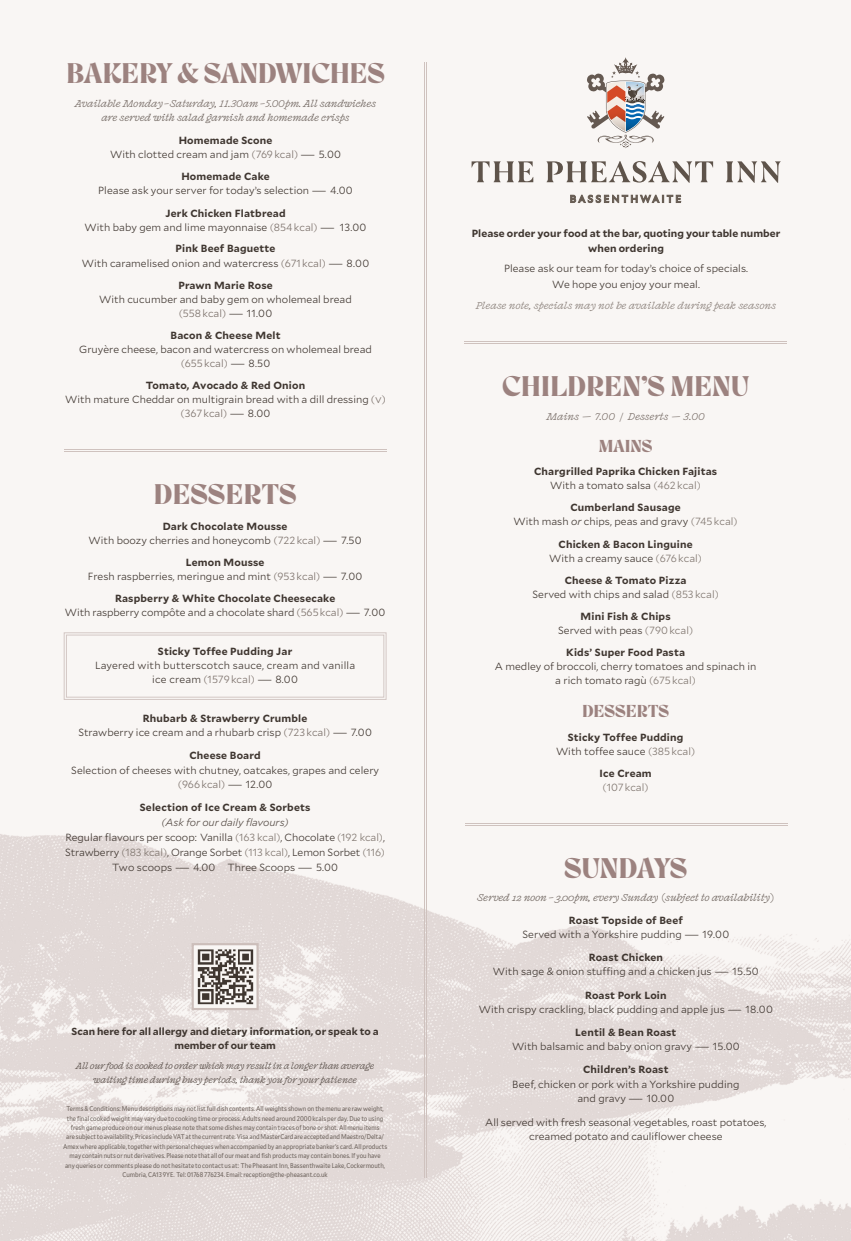
<style>
.page{position:relative;width:851px;height:1241px;background:#fff}
.page>*{position:absolute;margin:0;border:0;box-sizing:border-box;transform-origin:0 0}
.t1{font:28.75px "Room 205";letter-spacing:-.01em;color:#9c827f}
.t2{font:17.5px "Room 205";letter-spacing:-.01em;color:#9c827f}
.t3{font:300 10.38px/14px "Mallory";letter-spacing:.005em;color:#3f3630;text-align:center}
.t4{font:700 10.38px/14px "Mallory";letter-spacing:.02em;color:#3f3630;text-align:center}
.t5{font:italic 300 10.38px/14.4px "Fragen";letter-spacing:-.025em;color:#6d635d;text-align:center}
.t6{font:italic 300 10.38px "Fragen";letter-spacing:-.015em;color:#897f79}
.t7{font:italic 300 10.38px "Fragen";letter-spacing:-.015em;color:#766b65}
.t8{font:300 10.38px "Mallory";color:#7e746d}
.t9{font:700 10.25px/14.1px "Mallory";letter-spacing:.005em;color:#3f3630;text-align:center}
.t10{font:italic 300 9.38px/13.8px "Fragen";letter-spacing:-.03em;color:#554b45;text-align:center}
.t11{font:6.88px/9.4px "Mallory Narrow";color:#716761;text-align:center}
.s1{color:#746963}
.s2{font-weight:700}
.s3{color:#7a6f69}
.s4{font-style:italic;color:#554b45}
.s5{color:#7e746d}
.s6{font-family:"Centra No.1"}
.s7{font-weight:300}
.s8{font-weight:300;color:#7e746d}
.s9{font-style:italic}
</style>
<div class="page">
<div style="left:0;top:0;width:850px;height:1240px;background:#f9f6f4"></div>
<img style="left:0;top:823px;width:850px;height:417px">
<hr style="left:424px;top:62px;width:1px;height:1114px;background:#cfc2be">
<hr style="left:426px;top:62px;width:1px;height:1114px;background:#cfc2be">
<svg style="left:63px;top:632px;width:324px;height:68px"></svg>
<div style="left:66px;top:634px;width:318px;height:63px;border:1px solid #d3c7c4"></div>
<div style="left:193px;top:944px;width:64px;height:64px;background:linear-gradient(to right,#f9f6f4,#f9f6f4)"></div>
<img style="left:196px;top:947px;width:58px;height:58px">
<div style="left:191px;top:942px;width:67px;height:67px;border:2px solid #ccbeba"></div>
<hr style="left:465px;top:822px;width:322px;height:1px;background:#cfc2be">
<hr style="left:465px;top:824px;width:322px;height:1px;background:#cfc2be">
<hr style="left:465px;top:341px;width:322px;height:1px;background:#cfc2be">
<hr style="left:465px;top:343px;width:322px;height:1px;background:#cfc2be">
<hr style="left:64px;top:448px;width:322px;height:1px;background:#cfc2be">
<hr style="left:64px;top:451px;width:322px;height:1px;background:#cfc2be">
<svg style="left:587px;top:57px;width:77px;height:91px"></svg>
<svg style="left:471px;top:161px;width:62px;height:21px"></svg>
<svg style="left:546px;top:161px;width:167px;height:22px"></svg>
<svg style="left:726px;top:161px;width:54px;height:22px"></svg>
<svg style="left:570px;top:195px;width:111px;height:8px"></svg>
<h1 class="t1" style="left:66px;top:57px;width:320px">BAKERY &amp; SANDWICHES</h1>
<p class="t5" style="left:75px;top:95px;width:303px"><span class="s1">Available Monday –Saturday, 11.30am –5.00pm.</span> All sandwiches are served with salad garnish and homemade crisps</p>
<p class="t3" style="left:110px;top:132px;width:232px"><span class="s2">Homemade Scone<br></span>With clotted cream and jam <span class="s3">(769 kcal)</span> — 5.00</p>
<p class="t4" style="left:181px;top:168px;width:90px">Homemade Cake</p>
<p class="t3" style="left:98px;top:182px;width:256px">Please ask your server for today’s selection — 4.00</p>
<p class="t3" style="left:85px;top:205px;width:283px"><span class="s2">Jerk Chicken Flatbread<br></span>With baby gem and lime mayonnaise <span class="s3">(854 kcal)</span> — 13.00</p>
<p class="t3" style="left:82px;top:241px;width:289px"><span class="s2">Pink Beef Baguette<br></span>With caramelised onion and watercress <span class="s3">(671 kcal)</span> — 8.00</p>
<p class="t4" style="left:178px;top:278px;width:96px">Prawn Marie Rose</p>
<p class="t3" style="left:99px;top:292px;width:254px">With cucumber and baby gem on wholemeal bread <span class="s3">(558 kcal)</span> — 11.00</p>
<p class="t4" style="left:170px;top:327px;width:111px">Bacon &amp; Cheese Melt</p>
<p class="t3" style="left:79px;top:342px;width:294px">Gruyère cheese, bacon and watercress on wholemeal bread <span class="s3">(655 kcal)</span> — 8.50</p>
<p class="t3" style="left:65px;top:377px;width:322px"><span class="s2">Tomato, Avocado &amp; Red Onion<br></span>With mature Cheddar on multigrain bread with a dill dressing <span class="s1">(v) </span><span class="s3">(367 kcal)</span> — 8.00</p>
<h1 class="t1" style="left:153px;top:478px;width:145px">DESSERTS</h1>
<p class="t3" style="left:89px;top:519px;width:274px"><span class="s2">Dark Chocolate Mousse<br></span>With boozy cherries and honeycomb <span class="s3">(722 kcal)</span> — 7.50</p>
<p class="t3" style="left:88px;top:554px;width:276px"><span class="s2">Lemon Mousse<br></span>Fresh raspberries, meringue and mint <span class="s3">(953 kcal)</span> — 7.00</p>
<p class="t3" style="left:65px;top:590px;width:322px"><span class="s2">Raspberry &amp; White Chocolate Cheesecake<br></span>With raspberry compôte and a chocolate shard <span class="s3">(565 kcal)</span> — 7.00</p>
<p class="t4" style="left:158px;top:643px;width:136px">Sticky Toffee Pudding Jar</p>
<p class="t3" style="left:95px;top:658px;width:262px">Layered with butterscotch sauce, cream and vanilla ice cream <span class="s3">(1579 kcal)</span> — 8.00</p>
<p class="t3" style="left:78px;top:710px;width:295px;line-height:14.4px"><span class="s2">Rhubarb &amp; Strawberry Crumble<br></span>Strawberry ice cream and a rhubarb crisp <span class="s3">(723 kcal)</span> — 7.00</p>
<p class="t4" style="left:189px;top:748px;width:73px">Cheese Board</p>
<p class="t3" style="left:71px;top:762px;width:309px">Selection of cheeses with chutney, oatcakes, grapes and celery <span class="s3">(966 kcal)</span> — 12.00</p>
<p class="t4" style="left:140px;top:799px;width:172px">Selection of Ice Cream &amp; Sorbets</p>
<p class="t3" style="left:65px;top:814px;width:321px;line-height:15.1px"><span class="s4">(Ask for our daily flavours)<br></span>Regular flavours per scoop: Vanilla <span class="s5">(163 kcal)</span>, Chocolate <span class="s5">(192 kcal)</span>, Strawberry <span class="s5">(183 kcal)</span>, Orange Sorbet <span class="s5">(113 kcal)</span>, Lemon Sorbet <span class="s5">(116)<br></span>Two scoops — 4.00 Three Scoops — 5.00</p>
<p class="t9" style="left:71px;top:1023px;width:309px">Scan here for all allergy and dietary information, or speak to a member of our team</p>
<p class="t10" style="left:76px;top:1058px;width:300px">All our food is cooked to order which may result in a longer than average waiting time during busy periods, thank you for your patience</p>
<p class="t11" style="left:63px;top:1103px;width:325px">Terms &amp; Conditions: Menu descriptions may not list full dish contents. All weights shown on the menu are raw weight, the final cooked weight may vary due to cooking time or process. Adults need around 2000 kcals per day. Due to using fresh game produce on our menus please note that some dishes may contain traces of bone or shot. All menu items<br>are subject to availability. Prices include VAT at the current rate. Visa and MasterCard are accepted and Maestro/Delta/ Amex where applicable, together with personal cheques when accompanied by an appropriate banker’s card. All products may contain nuts or nut derivatives. Please note that all of our meat and fish products may contain bones. If you have<br>any queries or comments please do not hesitate to contact us at: The Pheasant Inn, Bassenthwaite Lake, Cockermouth, Cumbria, CA13 9YE. Tel: 01768 776234. Email: reception<span class="s6">@</span>the-pheasant.co.uk</p>
<p class="t4" style="left:471px;top:226px;width:310px;line-height:14.8px">Please order your food at the bar, quoting your table number when ordering</p>
<p class="t3" style="left:504px;top:260px;width:245px;line-height:16px">Please ask our team for today’s choice of specials.<br>We hope you enjoy your meal.</p>
<p class="t6" style="left:476px;top:298px;width:302px">Please note, specials may not be available during peak seasons</p>
<h1 class="t1" style="left:502px;top:370px;width:249px">CHILDREN’S MENU</h1>
<p class="t7" style="left:546px;top:409px;width:160px">Mains — 7.00 / Desserts — 3.00</p>
<h2 class="t2" style="left:598px;top:436px;width:55px">MAINS</h2>
<p class="t4" style="left:534px;top:464px;width:184px">Chargrilled Paprika Chicken Fajitas<br><span class="s7">With a tomato salsa</span> <span class="s8">(462 kcal)</span></p>
<p class="t3" style="left:513px;top:500px;width:226px"><span class="s2">Cumberland Sausage<br></span>With mash <span class="s9">or</span> chips, peas and gravy <span class="s5">(745 kcal)</span></p>
<p class="t4" style="left:549px;top:536px;width:154px">Chicken &amp; Bacon Linguine<br><span class="s7">With a creamy sauce</span> <span class="s8">(676 kcal)</span></p>
<p class="t3" style="left:532px;top:572px;width:188px"><span class="s2">Cheese &amp; Tomato Pizza<br></span>Served with chips and salad <span class="s5">(853 kcal)</span></p>
<p class="t4" style="left:558px;top:608px;width:136px">Mini Fish &amp; Chips<br><span class="s7">Served with peas</span> <span class="s8">(790 kcal)</span></p>
<p class="t4" style="left:566px;top:644px;width:120px">Kids’ Super Food Pasta</p>
<p class="t3" style="left:495px;top:658px;width:263px">A medley of broccoli, cherry tomatoes and spinach in a rich tomato ragù <span class="s5">(675 kcal)</span></p>
<h2 class="t2" style="left:582px;top:701px;width:89px">DESSERTS</h2>
<p class="t4" style="left:556px;top:729px;width:141px">Sticky Toffee Pudding<br><span class="s7">With toffee sauce</span> <span class="s8">(385 kcal)</span></p>
<p class="t4" style="left:599px;top:765px;width:53px">Ice Cream</p>
<p class="t8" style="left:602px;top:779px;width:48px">(107 kcal)</p>
<h1 class="t1" style="left:564px;top:852px;width:125px">SUNDAYS</h1>
<p class="t5" style="left:477px;top:889px;width:299px">Served 12 noon – 3.00pm, every Sunday (subject to availability)</p>
<p class="t4" style="left:568px;top:912px;width:116px">Roast Topside of Beef</p>
<p class="t3" style="left:522px;top:926px;width:208px">Served with a Yorkshire pudding — 19.00</p>
<p class="t4" style="left:588px;top:949px;width:76px">Roast Chicken</p>
<p class="t3" style="left:493px;top:964px;width:267px">With sage &amp; onion stuffing and a chicken jus — 15.50</p>
<p class="t4" style="left:585px;top:987px;width:83px">Roast Pork Loin</p>
<p class="t3" style="left:479px;top:1001px;width:295px">With crispy crackling, black pudding and apple jus — 18.00</p>
<p class="t4" style="left:575px;top:1024px;width:103px">Lentil &amp; Bean Roast</p>
<p class="t3" style="left:512px;top:1038px;width:229px">With balsamic and baby onion gravy — 15.00</p>
<p class="t4" style="left:583px;top:1061px;width:87px">Children’s Roast</p>
<p class="t3" style="left:512px;top:1076px;width:229px">Beef, chicken or pork with a Yorkshire pudding and gravy — 10.00</p>
<p class="t3" style="left:485px;top:1114px;width:282px">All served with fresh seasonal vegetables, roast potatoes, creamed potato and cauliflower cheese</p>
</div>
